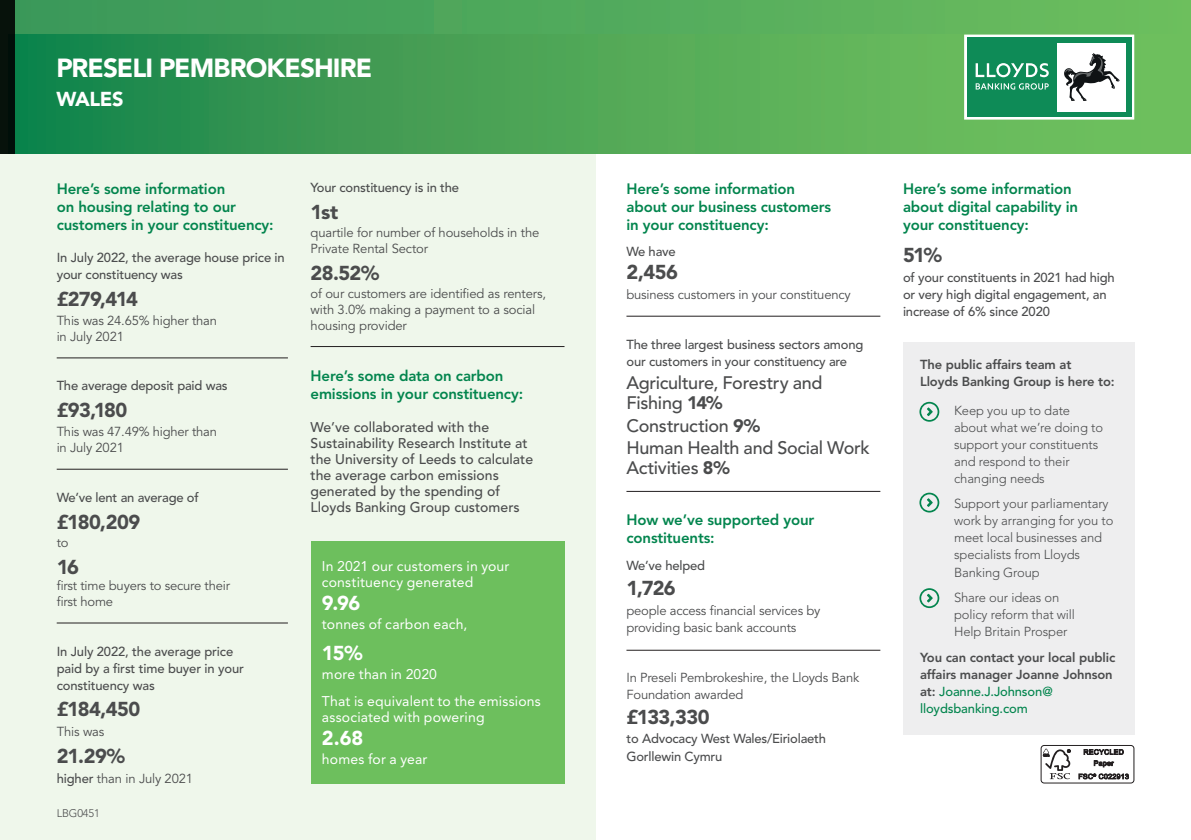
<style>
.page{position:relative;width:1191px;height:840px;background:#fff}
.page>*{position:absolute;margin:0;border:0;box-sizing:border-box;transform-origin:0 0}
.t1{font:900 26px "Avenir LT Std";letter-spacing:-.035em;color:#fff}
.t2{font:900 20px "Avenir LT Std";letter-spacing:-.03em;color:#4b4c4d}
.t3{font:900 20px "Avenir LT Std";letter-spacing:-.02em;color:#fff}
.t4{font:500 18px/20px "Avenir LT Std";letter-spacing:-.015em;color:#4b4c4d}
.t5{font:800 15px/18px "Avenir LT Std";letter-spacing:-.01em;color:#03854e}
.t6{font:500 14px/16px "Avenir LT Std";color:#4b4c4d}
.t7{font:14px/16px "Avenir LT Std";letter-spacing:.01em;color:#fff}
.t8{font:13px/16px "Avenir LT Std";letter-spacing:-.015em;color:#4b4c4d}
.t9{font:500 13px/17px "Avenir LT Std";letter-spacing:-.015em;color:#4b4c4d}
.t10{font:300 13px/17px "Avenir LT Std";letter-spacing:-.01em;color:#4b4c4d}
.t11{font:800 13px/17px "Avenir LT Std";letter-spacing:-.01em;color:#4b4c4d}
.t12{font:300 11px "Avenir LT Std";letter-spacing:-.01em;color:#4b4c4d}
.s1{font-weight:500}
.s2{font-weight:900}
.s3{font-weight:500;color:#03854e}
</style>
<div class="page">
<div style="left:0;top:126px;width:595px;height:713px;background:#eff7eb"></div>
<div style="left:0;top:0;width:1191px;height:153px;background:linear-gradient(to right,#359458,#70c060)"></div>
<svg style="left:14px;top:35px;width:1177px;height:118px;background:#48a355"></svg>
<div style="left:0;top:0;width:14px;height:153px;background:#07120b"></div>
<div style="left:903px;top:342px;width:231px;height:393px;background:#eeeeef"></div>
<svg style="left:919px;top:401px;width:20px;height:20px"></svg>
<svg style="left:919px;top:492px;width:20px;height:20px"></svg>
<svg style="left:919px;top:588px;width:20px;height:19px"></svg>
<div style="left:311px;top:540px;width:253px;height:242px;background:#6dbf5d"></div>
<hr style="left:57px;top:357px;width:231px;height:1px;background:#231f20">
<hr style="left:57px;top:468px;width:231px;height:1px;background:#231f20">
<hr style="left:57px;top:622px;width:231px;height:1px;background:#231f20">
<hr style="left:626px;top:315px;width:254px;height:1px;background:#231f20">
<hr style="left:626px;top:491px;width:254px;height:1px;background:#231f20">
<hr style="left:626px;top:649px;width:254px;height:1px;background:#231f20">
<hr style="left:311px;top:346px;width:253px;height:1px;background:#231f20">
<div style="left:964px;top:35px;width:170px;height:84px;background:#fff"></div>
<div style="left:967px;top:37px;width:164px;height:80px;background:#0e8b57"></div>
<svg style="left:975px;top:63px;width:73px;height:27px"></svg>
<div style="left:1057px;top:43px;width:69px;height:68px;background:#fff"></div>
<svg style="left:1064px;top:53px;width:55px;height:48px"></svg>
<div style="left:1040px;top:744px;width:94px;height:38px;border:1px solid #231f20;border-radius:3px"></div>
<svg style="left:1043px;top:748px;width:27px;height:30px"></svg>
<svg style="left:1083px;top:749px;width:40px;height:5px"></svg>
<svg style="left:1094px;top:760px;width:20px;height:6px"></svg>
<svg style="left:1078px;top:773px;width:50px;height:5px"></svg>
<h1 class="t1" style="left:56px;top:52px;width:317px">PRESELI PEMBROKESHIRE</h1>
<h2 class="t3" style="left:56px;top:87px;width:69px">WALES</h2>
<p class="t5" style="left:57px;top:179px;width:218px">Here’s some information<br>on housing relating to our customers in your constituency:</p>
<p class="t9" style="left:57px;top:249px;width:230px">In July 2022, the average house price in your constituency was</p>
<h2 class="t2" style="left:57px;top:287px;width:83px">£279,414</h2>
<p class="t8" style="left:57px;top:312px;width:162px">This was 24.65% higher than in July 2021</p>
<p class="t9" style="left:57px;top:377px;width:172px">The average deposit paid was</p>
<h2 class="t2" style="left:57px;top:398px;width:72px">£93,180</h2>
<p class="t8" style="left:57px;top:424px;width:162px">This was 47.49% higher than in July 2021</p>
<p class="t9" style="left:57px;top:489px;width:144px">We’ve lent an average of</p>
<h2 class="t2" style="left:57px;top:509px;width:85px">£180,209</h2>
<p class="t8" style="left:57px;top:534px;width:13px">to</p>
<h2 class="t2" style="left:57px;top:554px;width:24px">16</h2>
<p class="t8" style="left:57px;top:577px;width:175px">first time buyers to secure their first home</p>
<p class="t9" style="left:57px;top:642px;width:189px">In July 2022, the average price paid by a first time buyer in your constituency was</p>
<h2 class="t2" style="left:57px;top:697px;width:85px">£184,450</h2>
<p class="t8" style="left:57px;top:723px;width:49px">This was</p>
<h2 class="t2" style="left:57px;top:743px;width:70px">21.29%</h2>
<p class="t8" style="left:57px;top:770px;width:138px"><span class="s1">higher</span> than in July 2021</p>
<p class="t12" style="left:57px;top:806px;width:45px">LBG0451</p>
<p class="t9" style="left:311px;top:179px;width:150px">Your constituency is in the</p>
<h2 class="t2" style="left:311px;top:200px;width:29px">1st</h2>
<p class="t8" style="left:311px;top:225px;width:230px">quartile for number of households in the<br>Private Rental Sector</p>
<h2 class="t2" style="left:311px;top:260px;width:70px">28.52%</h2>
<p class="t8" style="left:311px;top:286px;width:237px">of our customers are identified as renters, with 3.0% making a payment to a social housing provider</p>
<p class="t5" style="left:311px;top:366px;width:214px">Here’s some data on carbon emissions in your constituency:</p>
<p class="t6" style="left:311px;top:419px;width:224px">We’ve collaborated with the<br>Sustainability Research Institute at the University of Leeds to calculate the average carbon emissions generated by the spending of<br>Lloyds Banking Group customers</p>
<p class="t7" style="left:322px;top:557px;width:189px">In 2021 our customers in your constituency generated</p>
<h2 class="t3" style="left:322px;top:590px;width:40px">9.96</h2>
<p class="t7" style="left:322px;top:615px;width:147px">tonnes of carbon each,</p>
<h2 class="t3" style="left:322px;top:640px;width:42px">15%</h2>
<p class="t7" style="left:322px;top:660px;width:220px;line-height:27.4px">more than in 2020<br>That is equivalent to the emissions</p>
<p class="t7" style="left:322px;top:709px;width:164px">associated with powering</p>
<h2 class="t3" style="left:322px;top:725px;width:43px">2.68</h2>
<p class="t7" style="left:322px;top:750px;width:107px">homes for a year</p>
<p class="t5" style="left:626px;top:179px;width:206px">Here’s some information about our business customers in your constituency:</p>
<p class="t9" style="left:626px;top:243px;width:51px">We have</p>
<h2 class="t2" style="left:626px;top:260px;width:53px">2,456</h2>
<p class="t8" style="left:626px;top:287px;width:226px">business customers in your constituency</p>
<p class="t9" style="left:626px;top:336px;width:238px">The three largest business sectors among our customers in your constituency are</p>
<h3 class="t4" style="left:626px;top:372px;width:198px">Agriculture, Forestry and<br>Fishing <span class="s2">14%</span></h3>
<h3 class="t4" style="left:626px;top:414px;width:245px;line-height:22.8px">Construction <span class="s2">9%<br></span>Human Health and Social Work</h3>
<h3 class="t4" style="left:626px;top:458px;width:105px">Activities <span class="s2">8%</span></h3>
<p class="t5" style="left:626px;top:511px;width:189px">How we’ve supported your constituents:</p>
<p class="t9" style="left:626px;top:557px;width:80px">We’ve helped</p>
<h2 class="t2" style="left:626px;top:576px;width:51px">1,726</h2>
<p class="t8" style="left:626px;top:602px;width:195px;line-height:17px">people access financial services by providing basic bank accounts</p>
<p class="t8" style="left:626px;top:668px;width:234px;line-height:17px">In Preseli Pembrokeshire, the Lloyds Bank<br>Foundation awarded</p>
<h2 class="t2" style="left:626px;top:704px;width:85px">£133,330</h2>
<p class="t9" style="left:626px;top:730px;width:201px">to Advocacy West Wales/Eiriolaeth<br>Gorllewin Cymru</p>
<p class="t5" style="left:903px;top:179px;width:177px">Here’s some information about digital capability in your constituency:</p>
<h2 class="t2" style="left:903px;top:242px;width:40px">51%</h2>
<p class="t9" style="left:903px;top:269px;width:213px">of your constituents in 2021 had high or very high digital engagement, an increase of 6% since 2020</p>
<p class="t11" style="left:920px;top:356px;width:196px">The public affairs team at<br>Lloyds Banking Group is here to:</p>
<p class="t10" style="left:954px;top:401px;width:150px">Keep you up to date about what we’re doing to support your constituents and respond to their changing needs</p>
<p class="t10" style="left:954px;top:495px;width:161px">Support your parliamentary work by arranging for you to meet local businesses and specialists from Lloyds<br>Banking Group</p>
<p class="t10" style="left:954px;top:588px;width:122px">Share our ideas on policy reform that will<br>Help Britain Prosper</p>
<p class="t11" style="left:920px;top:648px;width:197px">You can contact your local public affairs manager Joanne Johnson at: <span class="s3">Joanne.J.Johnson@ lloydsbanking.com</span></p>
</div>
